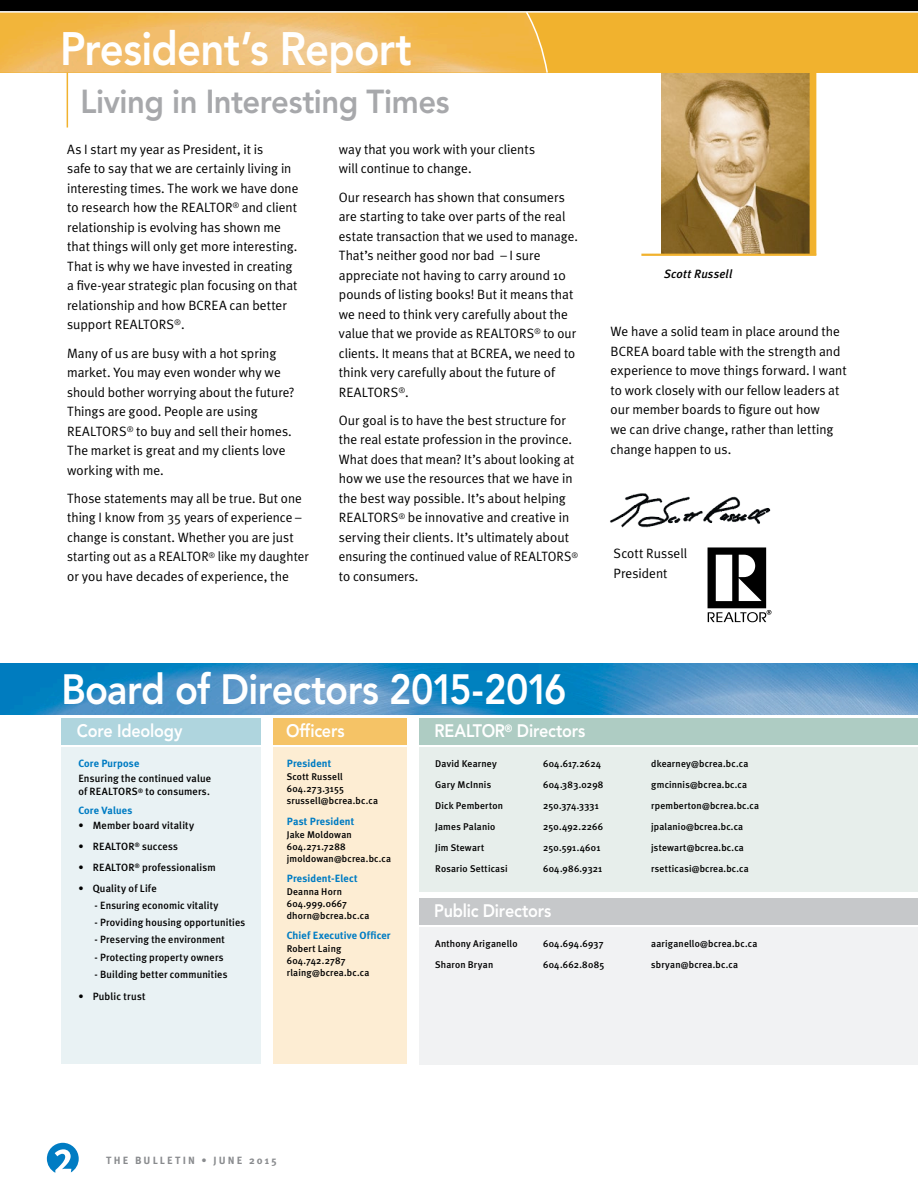
<style>
.page{position:relative;width:918px;height:1188px;background:#fff}
.page>*{position:absolute;margin:0;border:0;box-sizing:border-box;transform-origin:0 0}
.t1{font:800 46.5px "Avenir LT Std";letter-spacing:-.02em;color:#fff;scale:.9 1}
.t2{font:800 42px "Avenir LT Std";letter-spacing:-.02em;color:#fff;scale:.9 1}
.t3{font:800 33px "Avenir LT Std";letter-spacing:-.015em;color:#a7a8ab;scale:.94 1}
.t4{font:800 18px "Avenir LT Std";letter-spacing:-.015em;color:#fff;scale:.9 1}
.t5{font:13.5px/19.5px "Meta Plus Normal";color:#000}
.t6{font:italic 500 12px "Meta Plus";letter-spacing:.015em;color:#000}
.t7{font:500 10.5px/13.5px "Meta Plus";letter-spacing:.015em;color:#000}
.t8{font:700 10.5px "Meta Plus";letter-spacing:.015em;color:#007cc3}
.t9{font:700 10.5px "Meta Plus";letter-spacing:.21em;color:#898b8e}
.t10{font:500 9.75px/12px "Meta Plus";letter-spacing:.02em;color:#000}
</style>
<div class="page">
<img style="left:0;top:664px;width:918px;height:51px">
<div style="left:61px;top:718px;width:208px;height:26px;background:#afd5de"></div>
<div style="left:268px;top:718px;width:148px;height:26px;background:#f5c366"></div>
<div style="left:411px;top:718px;width:507px;height:26px;background:#aeccc3"></div>
<div style="left:411px;top:898px;width:507px;height:26px;background:#c6c8ca"></div>
<div style="left:411px;top:747px;width:507px;height:145px;background:#e7eeeb"></div>
<div style="left:419px;top:927px;width:499px;height:138px;background:#f1f2f3"></div>
<div style="left:268px;top:747px;width:143px;height:317px;background:#fdedd3"></div>
<div style="left:61px;top:747px;width:207px;height:317px;background:#e9f2f4"></div>
<div style="left:407px;top:716px;width:11px;height:354px;background:#fff"></div>
<div style="left:261px;top:716px;width:11px;height:354px;background:#fff"></div>
<img style="left:661px;top:73px;width:149px;height:181px">
<div style="left:810px;top:69px;width:6px;height:186px;background:#f1b22e"></div>
<hr style="left:641px;top:254px;width:175px;height:2px;background:#f1b22e">
<div style="left:0;top:12px;width:918px;height:61px;background:#f1b22e"></div>
<img style="left:0;top:13px;width:524px;height:60px">
<div style="left:0;top:0;width:918px;height:12px;background:#000"></div>
<hr style="left:0;top:11px;width:918px;height:2px;background:#fff">
<svg style="left:524px;top:11px;width:25px;height:62px"></svg>
<svg style="left:47px;top:1143px;width:32px;height:30px"></svg>
<hr style="left:67px;top:73px;width:1px;height:55px;background:#f1b22e">
<img style="left:610px;top:493px;width:161px;height:35px">
<svg style="left:708px;top:547px;width:63px;height:75px"></svg>
<h1 class="t1" style="left:60px;top:21px;width:392px">President’s Report</h1>
<h3 class="t3" style="left:80px;top:82px;width:394px">Living in Interesting Times</h3>
<p class="t5" style="left:67px;top:139px;width:233px">As I start my year as President, it is<br>safe to say that we are certainly living in interesting times. The work we have done to research how the REALTOR<sup>®</sup> and client relationship is evolving has shown me that things will only get more interesting.<br>That is why we have invested in creating a five-year strategic plan focusing on that relationship and how BCREA can better support REALTORS<sup>®</sup>.</p>
<p class="t5" style="left:67px;top:343px;width:229px">Many of us are busy with a hot spring market. You may even wonder why we should bother worrying about the future?<br>Things are good. People are using REALTORS<sup>®</sup> to buy and sell their homes.<br>The market is great and my clients love working with me.</p>
<p class="t5" style="left:67px;top:488px;width:243px">Those statements may all be true. But one thing I know from 35 years of experience – change is constant. Whether you are just starting out as a REALTOR<sup>®</sup> like my daughter or you have decades of experience, the</p>
<p class="t5" style="left:339px;top:139px;width:198px">way that you work with your clients will continue to change.</p>
<p class="t5" style="left:339px;top:187px;width:241px">Our research has shown that consumers are starting to take over parts of the real estate transaction that we used to manage.<br>That’s neither good nor bad – I sure appreciate not having to carry around 10 pounds of listing books! But it means that we need to think very carefully about the value that we provide as REALTORS<sup>®</sup> to our clients. It means that at BCREA, we need to think very carefully about the future of REALTORS<sup>®</sup>.</p>
<p class="t5" style="left:339px;top:410px;width:241px">Our goal is to have the best structure for the real estate profession in the province.<br>What does that mean? It’s about looking at how we use the resources that we have in the best way possible. It’s about helping REALTORS<sup>®</sup> be innovative and creative in serving their clients. It’s ultimately about ensuring the continued value of REALTORS<sup>® </sup>to consumers.</p>
<p class="t6" style="left:664px;top:267px;width:70px">Scott Russell</p>
<p class="t5" style="left:611px;top:321px;width:238px">We have a solid team in place around the BCREA board table with the strength and experience to move things forward. I want to work closely with our fellow leaders at our member boards to figure out how<br>we can drive change, rather than letting change happen to us.</p>
<p class="t5" style="left:614px;top:544px;width:75px">Scott Russell<br>President</p>
<h2 class="t2" style="left:61px;top:665px;width:563px">Board of Directors 2015-2016</h2>
<h3 class="t4" style="left:77px;top:720px;width:119px">Core Ideology</h3>
<h3 class="t4" style="left:286px;top:720px;width:66px">Officers</h3>
<h3 class="t4" style="left:435px;top:720px;width:169px">REALTOR<sup>®</sup> Directors</h3>
<p class="t8" style="left:78px;top:758px;width:63px">Core Purpose</p>
<p class="t7" style="left:78px;top:771px;width:134px">Ensuring the continued value of REALTORS<sup>®</sup> to consumers.</p>
<p class="t8" style="left:78px;top:805px;width:56px">Core Values</p>
<p class="t7" style="left:78px;top:818px;width:117px">• Member board vitality</p>
<p class="t7" style="left:78px;top:839px;width:101px">• REALTOR<sup>®</sup> success</p>
<p class="t7" style="left:78px;top:860px;width:139px">• REALTOR<sup>®</sup> professionalism</p>
<p class="t7" style="left:78px;top:881px;width:80px">• Quality of Life</p>
<p class="t7" style="left:95px;top:898px;width:126px">- Ensuring economic vitality</p>
<p class="t7" style="left:95px;top:916px;width:152px">- Providing housing opportunities</p>
<p class="t7" style="left:95px;top:933px;width:132px">- Preserving the environment</p>
<p class="t7" style="left:95px;top:950px;width:131px">- Protecting property owners</p>
<p class="t7" style="left:95px;top:968px;width:134px">- Building better communities</p>
<p class="t7" style="left:78px;top:989px;width:69px">• Public trust</p>
<p class="t8" style="left:287px;top:758px;width:46px">President</p>
<p class="t10" style="left:287px;top:771px;width:93px">Scott Russell<br>604.273.3155 srussell@bcrea.bc.ca</p>
<p class="t8" style="left:287px;top:815px;width:69px">Past President</p>
<p class="t10" style="left:287px;top:828px;width:106px">Jake Moldowan<br>604.271.7288 jmoldowan@bcrea.bc.ca</p>
<p class="t8" style="left:287px;top:872px;width:72px">President-Elect</p>
<p class="t10" style="left:287px;top:886px;width:84px">Deanna Horn<br>604.999.0667 dhorn@bcrea.bc.ca</p>
<p class="t8" style="left:287px;top:930px;width:105px">Chief Executive Officer</p>
<p class="t10" style="left:287px;top:943px;width:84px">Robert Laing<br>604.742.2787 rlaing@bcrea.bc.ca</p>
<p class="t10" style="left:435px;top:757px;width:63px">David Kearney</p>
<p class="t10" style="left:543px;top:757px;width:60px">604.617.2624</p>
<p class="t10" style="left:651px;top:757px;width:99px">dkearney@bcrea.bc.ca</p>
<p class="t10" style="left:435px;top:778px;width:57px">Gary McInnis</p>
<p class="t10" style="left:543px;top:778px;width:62px">604.383.0298</p>
<p class="t10" style="left:651px;top:778px;width:97px">gmcinnis@bcrea.bc.ca</p>
<p class="t10" style="left:435px;top:799px;width:69px">Dick Pemberton</p>
<p class="t10" style="left:543px;top:799px;width:57px">250.374.3331</p>
<p class="t10" style="left:651px;top:799px;width:110px">rpemberton@bcrea.bc.ca</p>
<p class="t10" style="left:435px;top:820px;width:62px">James Palanio</p>
<p class="t10" style="left:543px;top:820px;width:62px">250.492.2266</p>
<p class="t10" style="left:651px;top:820px;width:94px">jpalanio@bcrea.bc.ca</p>
<p class="t10" style="left:435px;top:841px;width:51px">Jim Stewart</p>
<p class="t10" style="left:543px;top:841px;width:59px">250.591.4601</p>
<p class="t10" style="left:651px;top:841px;width:94px">jstewart@bcrea.bc.ca</p>
<p class="t10" style="left:435px;top:862px;width:74px">Rosario Setticasi</p>
<p class="t10" style="left:543px;top:862px;width:61px">604.986.9321</p>
<p class="t10" style="left:651px;top:862px;width:99px">rsetticasi@bcrea.bc.ca</p>
<h3 class="t4" style="left:434px;top:900px;width:132px">Public Directors</h3>
<p class="t10" style="left:435px;top:938px;width:84px">Anthony Ariganello</p>
<p class="t10" style="left:543px;top:938px;width:62px">604.694.6937</p>
<p class="t10" style="left:651px;top:938px;width:108px">aariganello@bcrea.bc.ca</p>
<p class="t10" style="left:435px;top:959px;width:60px">Sharon Bryan</p>
<p class="t10" style="left:543px;top:959px;width:63px">604.662.8085</p>
<p class="t10" style="left:651px;top:959px;width:88px">sbryan@bcrea.bc.ca</p>
<p class="t9" style="left:106px;top:1154px;width:172px">The B ulleti n • June 2015</p>
</div>
